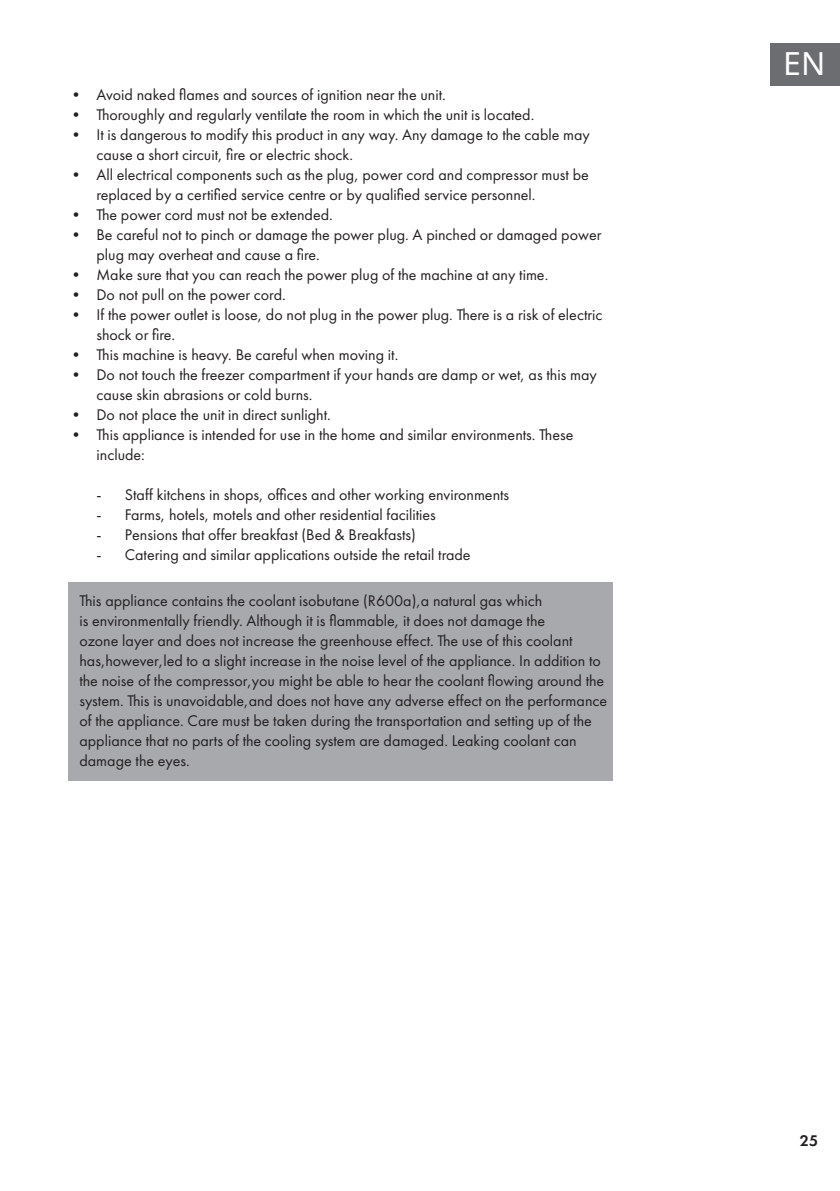
<style>
.page{position:relative;width:840px;height:1191px;background:#fff}
.page>*{position:absolute;margin:0;border:0;box-sizing:border-box;transform-origin:0 0}
.t1{font:32px "Noto Sans";color:#fff}
.t2{font:16px/20px "Futura PTW08";color:#231f20}
.t3{font:600 16px "Futura PTW08";color:#231f20}
</style>
<div class="page">
<div style="left:770px;top:43px;width:69px;height:42px;background:#6c6d70"></div>
<div style="left:68px;top:582px;width:544px;height:199px;background:#a8a9ad"></div>
<p class="t2" style="left:68px;top:84px;width:379px">• Avoid naked flames and sources of ignition near the unit.</p>
<p class="t2" style="left:68px;top:104px;width:467px">• Thoroughly and regularly ventilate the room in which the unit is located.</p>
<p class="t2" style="left:96px;top:124px;width:494px;text-indent:-28px">• It is dangerous to modify this product in any way. Any damage to the cable may cause a short circuit, fire or electric shock.</p>
<p class="t2" style="left:96px;top:164px;width:493px;text-indent:-28px">• All electrical components such as the plug, power cord and compressor must be replaced by a certified service centre or by qualified service personnel.</p>
<p class="t2" style="left:68px;top:204px;width:266px">• The power cord must not be extended.</p>
<p class="t2" style="left:96px;top:224px;width:506px;text-indent:-28px">• Be careful not to pinch or damage the power plug. A pinched or damaged power plug may overheat and cause a fire.</p>
<p class="t2" style="left:68px;top:264px;width:481px">• Make sure that you can reach the power plug of the machine at any time.</p>
<p class="t2" style="left:68px;top:284px;width:219px">• Do not pull on the power cord.</p>
<p class="t2" style="left:96px;top:304px;width:507px;text-indent:-28px">• If the power outlet is loose, do not plug in the power plug. There is a risk of electric shock or fire.</p>
<p class="t2" style="left:68px;top:344px;width:331px">• This machine is heavy. Be careful when moving it.</p>
<p class="t2" style="left:96px;top:364px;width:501px;text-indent:-28px">• Do not touch the freezer compartment if your hands are damp or wet, as this may cause skin abrasions or cold burns.</p>
<p class="t2" style="left:68px;top:404px;width:264px">• Do not place the unit in direct sunlight.</p>
<p class="t2" style="left:96px;top:424px;width:478px;text-indent:-28px">• This appliance is intended for use in the home and similar environments. These include:</p>
<p class="t2" style="left:96px;top:484px;width:414px">- Staff kitchens in shops, offices and other working environments</p>
<p class="t2" style="left:96px;top:504px;width:341px">- Farms, hotels, motels and other residential facilities</p>
<p class="t2" style="left:96px;top:524px;width:321px">- Pensions that offer breakfast (Bed &amp; Breakfasts)</p>
<p class="t2" style="left:96px;top:544px;width:375px">- Catering and similar applications outside the retail trade</p>
<p class="t2" style="left:79px;top:590px;width:529px">This appliance contains the coolant isobutane (R600a),a natural gas which<br>is environmentally friendly. Although it is flammable, it does not damage the<br>ozone layer and does not increase the greenhouse effect. The use of this coolant has,however,led to a slight increase in the noise level of the appliance. In addition to the noise of the compressor,you might be able to hear the coolant flowing around the system. This is unavoidable,and does not have any adverse effect on the performance of the appliance. Care must be taken during the transportation and setting up of the appliance that no parts of the cooling system are damaged. Leaking coolant can damage the eyes.</p>
<h1 class="t1" style="left:782px;top:41px;width:44px">EN</h1>
<p class="t3" style="left:799px;top:1130px;width:20px">25</p>
</div>
